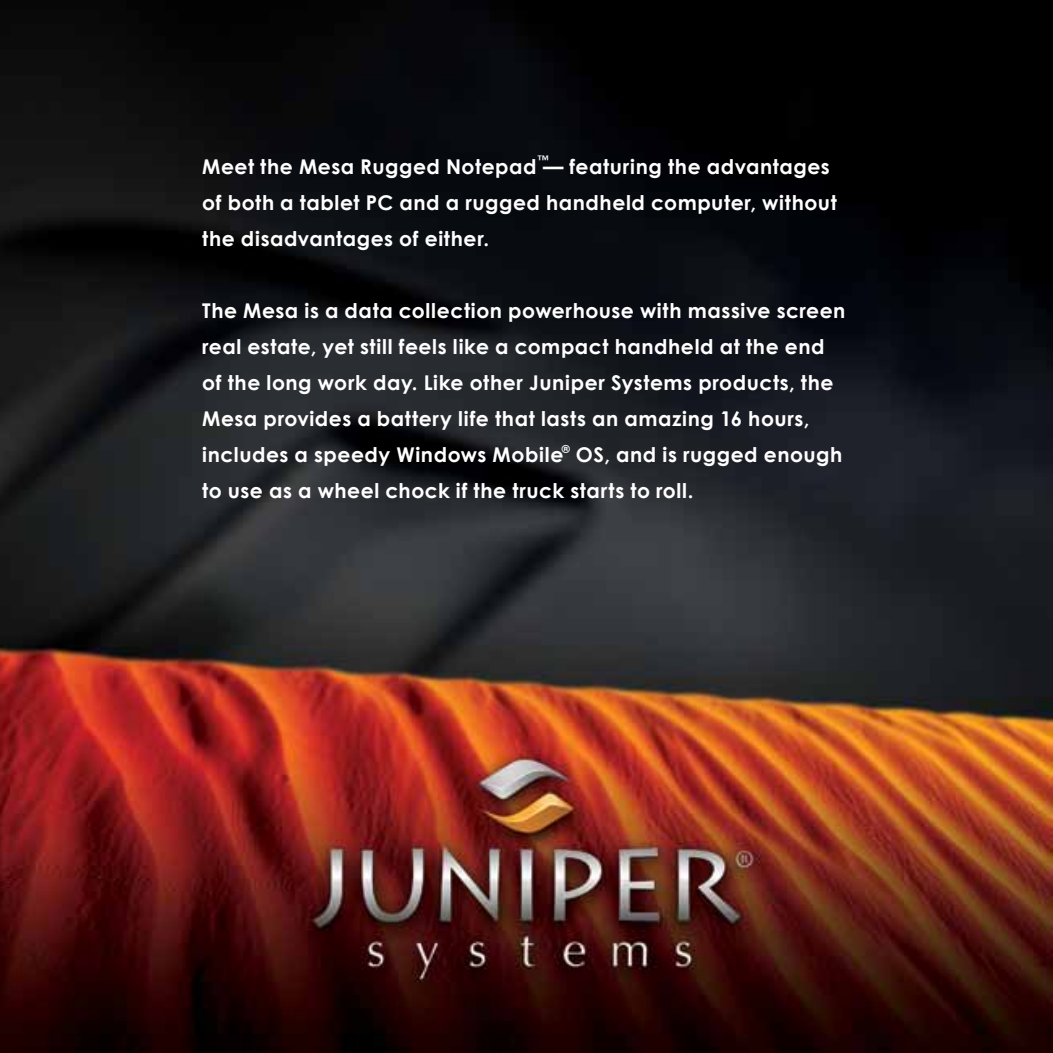
<style>
.page{position:relative;width:1053px;height:1053px;background:#fff}
.page>*{position:absolute;margin:0;border:0;box-sizing:border-box;transform-origin:0 0}
.t1{font:700 20.25px/36px "Century Gothic";letter-spacing:.025em;color:#fff}
.t2{font:700 11.92px "Century Gothic";color:#fff}
.t3{font:700 11.03px "Century Gothic";color:#fff}
</style>
<div class="page">
<img style="left:0;top:0;width:1053px;height:1053px">
<p class="t2" style="left:537px;top:152px;width:13px">™</p>
<p class="t1" style="left:202px;top:184px;width:636px">of both a tablet PC and a rugged handheld computer, without the disadvantages of either.</p>
<p class="t1" style="left:202px;top:148px;width:629px">Meet the Mesa Rugged Notepad — featuring the advantages</p>
<p class="t1" style="left:202px;top:292px;width:645px">The Mesa is a data collection powerhouse with massive screen real estate, yet still feels like a compact handheld at the end of the long work day. Like other Juniper Systems products, the Mesa provides a battery life that lasts an amazing 16 hours, includes a speedy Windows Mobile</p>
<p class="t3" style="left:562px;top:442px;width:10px">®</p>
<p class="t1" style="left:202px;top:436px;width:642px;text-indent:374px">OS, and is rugged enough to use as a wheel chock if the truck starts to roll.</p>
</div>
